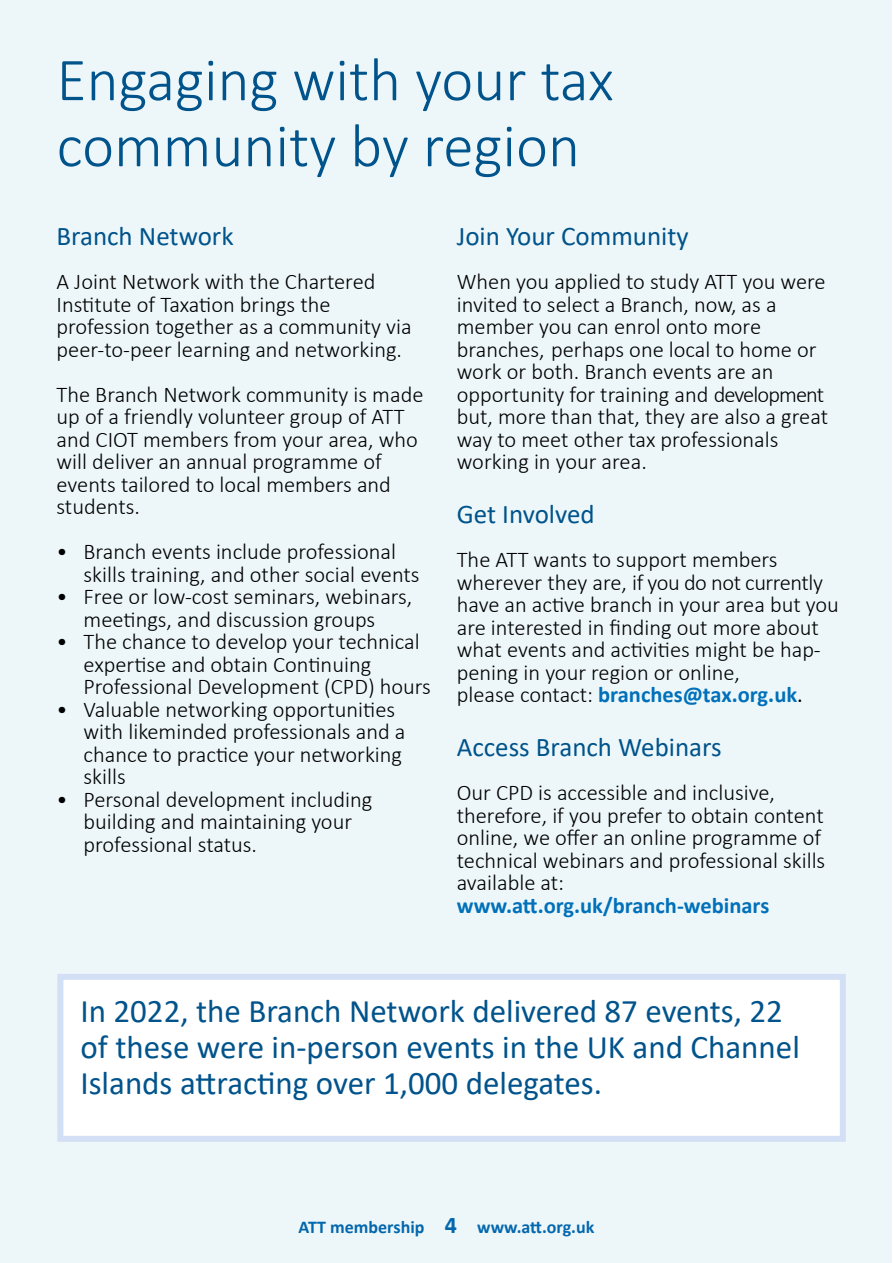
<style>
.page{position:relative;width:893px;height:1263px;background:#fff}
.page>*{position:absolute;margin:0;border:0;box-sizing:border-box;transform-origin:0 0}
.t1{font:300 61.5px/66px "Calibri";color:#00538b}
.t2{font:33px/36px "Calibri";color:#00538b}
.t3{font:27px "Calibri";color:#00538b}
.t4{font:300 22.5px/22.5px "Calibri";color:#000}
.t5{font:700 22.5px "Calibri";color:#0070ba}
.t6{font:700 18px "Calibri";color:#0367ad}
.s1{font-weight:700;color:#0070ba}
.s2{font-weight:400}
.s3{font-size:24px}
</style>
<div class="page">
<div style="left:0;top:0;width:891px;height:1263px;background:#edf7f9"></div>
<div style="left:60px;top:977px;width:783px;height:162px;background:#fff"></div>
<div style="left:57px;top:974px;width:789px;height:168px;border:6px solid #d3dff4"></div>
<h1 class="t1" style="left:57px;top:46px;width:559px">Engaging with your tax community by region</h1>
<p class="t3" style="left:57px;top:217px;width:179px">Branch Network</p>
<p class="t4" style="left:57px;top:270px;width:357px">A Joint Network with the Chartered Institute of Taxation brings the profession together as a community via peer-to-peer learning and networking.</p>
<p class="t4" style="left:57px;top:383px;width:368px">The Branch Network community is made up of a friendly volunteer group of ATT and CIOT members from your area, who will deliver an annual programme of events tailored to local members and students.</p>
<p class="t4" style="left:84px;top:540px;width:338px;text-indent:-27px">• Branch events include professional skills training, and other social events</p>
<p class="t4" style="left:57px;top:585px;width:357px;text-align:center">• Free or low-cost seminars, webinars, meetings, and discussion groups</p>
<p class="t4" style="left:84px;top:630px;width:349px;text-indent:-27px">• The chance to develop your technical expertise and obtain Continuing<br>Professional Development (CPD) hours</p>
<p class="t4" style="left:84px;top:698px;width:323px;text-indent:-27px">• Valuable networking opportunities with likeminded professionals and a chance to practice your networking skills</p>
<p class="t4" style="left:84px;top:788px;width:290px;text-indent:-27px">• Personal development including building and maintaining your professional status.</p>
<p class="t3" style="left:457px;top:217px;width:233px">Join Your Community</p>
<p class="t4" style="left:457px;top:270px;width:373px">When you applied to study ATT you were invited to select a Branch, now, as a member you can enrol onto more branches, perhaps one local to home or work or both. Branch events are an opportunity for training and development but, more than that, they are also a great way to meet other tax professionals working in your area.</p>
<p class="t3" style="left:457px;top:495px;width:139px">Get Involved</p>
<p class="t4" style="left:457px;top:548px;width:384px">The ATT wants to support members wherever they are, if you do not currently have an active branch in your area but you are interested in finding out more about what events and activities might be hap&shy;pening in your region or online,<br>please contact: <span class="s1">branches@tax.org.uk</span><span class="s2">.</span></p>
<p class="t3" style="left:457px;top:729px;width:266px">Access Branch Webinars</p>
<p class="t4" style="left:457px;top:781px;width:370px">Our CPD is accessible and inclusive, therefore, if you prefer to obtain content online, we offer an online programme of technical webinars and professional skills available at:</p>
<p class="t5" style="left:457px;top:889px;width:314px">www.att.org.uk/branch-webinars</p>
<h2 class="t2" style="left:80px;top:992px;width:721px">In 2022, the Branch Network delivered 87 events, 22 of these were in-person events in the UK and Channel<br>Islands attracting over 1,000 delegates.</h2>
<p class="t6" style="left:299px;top:1214px;width:297px">ATT membership <span class="s3">4</span> www.att.org.uk</p>
</div>
